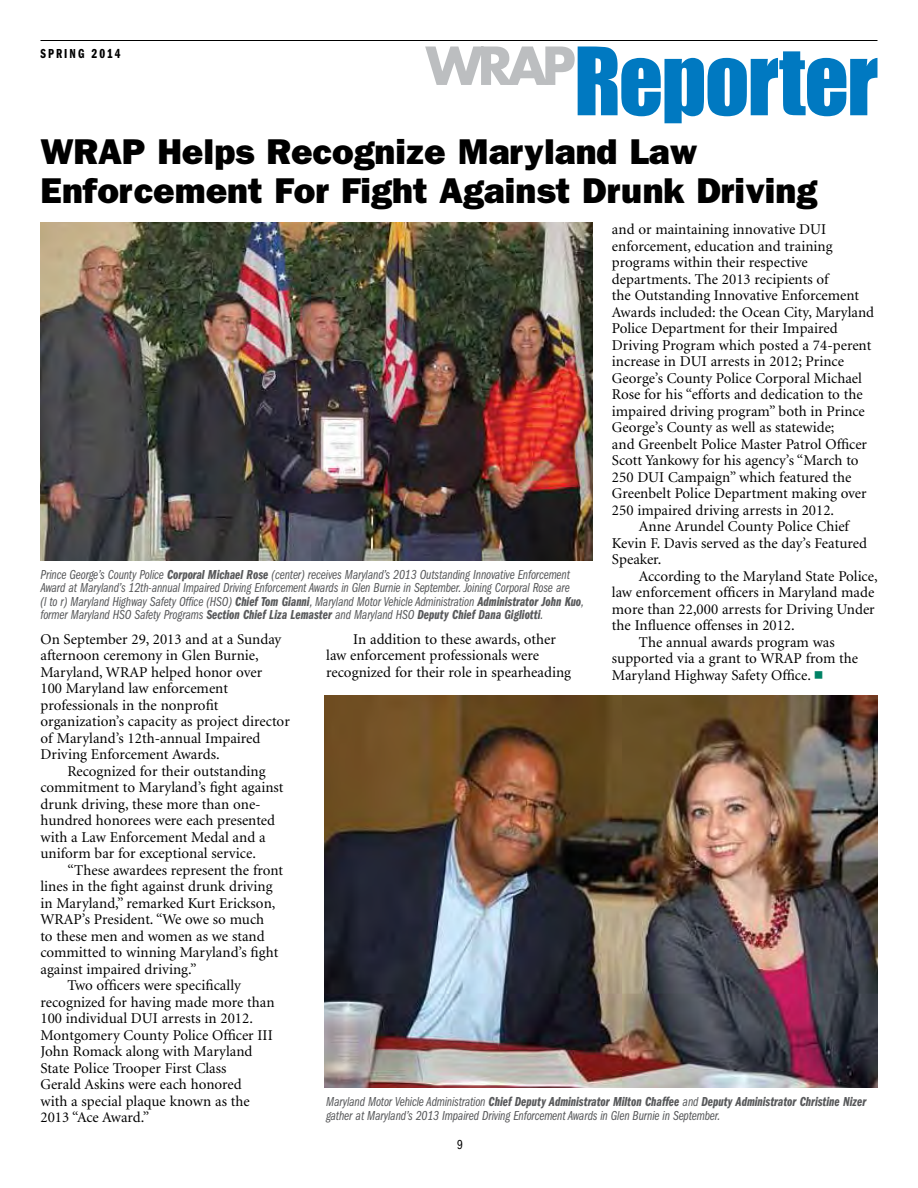
<style>
.page{position:relative;width:918px;height:1188px;background:#fff}
.page>*{position:absolute;margin:0;border:0;box-sizing:border-box;transform-origin:0 0}
.t1{font:800 36px/39px "Franklin Gothic";color:#000}
.t2{font:15px/16.5px "Minion";color:#000}
.t3{font:13.5px/13.5px "Franklin Gothic Book Cmpr Ital";letter-spacing:-.01em;color:#58595b}
.t4{font:13.5px "Franklin Gothic Demi Cmpr Ital";color:#58595b}
.t5{font:13.5px "Franklin Gothic Demi Cmpr";letter-spacing:.15em;color:#000}
.t6{font:13.5px "Franklin Gothic Book Cmpr";color:#000}
.s1{font-family:"Franklin Gothic Demi Cmpr Ital"}
.s2{font-family:"Franklin Gothic Book Cmpr Ital"}
</style>
<div class="page">
<svg style="left:425px;top:46px;width:452px;height:77px"></svg>
<hr style="left:40px;top:40px;width:838px;height:1px;background:#000">
<img style="left:40px;top:223px;width:552px;height:338px">
<img style="left:325px;top:696px;width:553px;height:392px">
<p class="t5" style="left:40px;top:46px;width:82px">SPRING 2014</p>
<h1 class="t1" style="left:40px;top:131px;width:778px">WRAP Helps Recognize Maryland Law<br>Enforcement For Fight Against Drunk Driving</h1>
<p class="t2" style="left:612px;top:222px;width:216px">and or maintaining innovative DUI</p>
<p class="t2" style="left:612px;top:238px;width:222px">enforcement, education and training</p>
<p class="t2" style="left:612px;top:255px;width:197px">programs within their respective</p>
<p class="t2" style="left:612px;top:271px;width:218px">departments. The 2013 recipients of</p>
<p class="t2" style="left:612px;top:288px;width:249px">the Outstanding Innovative Enforcement</p>
<p class="t2" style="left:612px;top:304px;width:264px">Awards included: the Ocean City, Maryland</p>
<p class="t2" style="left:612px;top:321px;width:227px">Police Department for their Impaired</p>
<p class="t2" style="left:612px;top:337px;width:261px">Driving Program which posted a 74-perent</p>
<p class="t2" style="left:612px;top:354px;width:234px">increase in DUI arrests in 2012; Prince</p>
<p class="t2" style="left:612px;top:370px;width:252px">George’s County Police Corporal Michael</p>
<p class="t2" style="left:612px;top:387px;width:252px">Rose for his “efforts and dedication to the</p>
<p class="t2" style="left:612px;top:403px;width:254px">impaired driving program” both in Prince</p>
<p class="t2" style="left:612px;top:420px;width:224px">George’s County as well as statewide;</p>
<p class="t2" style="left:612px;top:436px;width:257px">and Greenbelt Police Master Patrol Officer</p>
<p class="t2" style="left:612px;top:453px;width:248px">Scott Yankowy for his agency’s “March to</p>
<p class="t2" style="left:612px;top:469px;width:241px">250 DUI Campaign” which featured the</p>
<p class="t2" style="left:612px;top:486px;width:256px">Greenbelt Police Department making over</p>
<p class="t2" style="left:612px;top:502px;width:224px">250 impaired driving arrests in 2012.</p>
<p class="t2" style="left:639px;top:519px;width:212px">Anne Arundel County Police Chief</p>
<p class="t2" style="left:612px;top:535px;width:257px">Kevin F. Davis served as the day’s Featured</p>
<p class="t2" style="left:612px;top:552px;width:51px">Speaker.</p>
<p class="t2" style="left:639px;top:568px;width:240px">According to the Maryland State Police,</p>
<p class="t2" style="left:612px;top:585px;width:264px">law enforcement officers in Maryland made</p>
<p class="t2" style="left:612px;top:601px;width:264px">more than 22,000 arrests for Driving Under</p>
<p class="t2" style="left:612px;top:618px;width:184px">the Influence offenses in 2012.</p>
<p class="t2" style="left:639px;top:634px;width:197px">The annual awards program was</p>
<p class="t2" style="left:612px;top:651px;width:248px">supported via a grant to WRAP from the</p>
<p class="t2" style="left:612px;top:667px;width:201px">Maryland Highway Safety Office.</p>
<p class="t3" style="left:40px;top:568px;width:545px">Prince George’s County Police <span class="s1">Corporal Michael Rose</span> (center) receives Maryland’s 2013 Outstanding Innovative Enforcement<br>Award at Maryland’s 12th-annual Impaired Driving Enforcement Awards in Glen Burnie in September. Joining Corporal Rose are<br>(l to r) Maryland Highway Safety Office (HSO) <span class="s1">Chief Tom Gianni</span>, Maryland Motor Vehicle Administration <span class="s1">Administrator John Kuo</span>,</p>
<p class="t4" style="left:40px;top:607px;width:505px"><span class="s2">former Maryland HSO Safety Programs</span> Section Chief Liza Lemaster <span class="s2">and Maryland HSO</span> Deputy Chief Dana Gigliotti<span class="s2">.</span></p>
<p class="t2" style="left:40px;top:631px;width:242px">On September 29, 2013 and at a Sunday</p>
<p class="t2" style="left:40px;top:648px;width:220px">afternoon ceremony in Glen Burnie,</p>
<p class="t2" style="left:40px;top:664px;width:223px">Maryland, WRAP helped honor over</p>
<p class="t2" style="left:40px;top:681px;width:189px">100 Maryland law enforcement</p>
<p class="t2" style="left:40px;top:697px;width:180px">professionals in the nonprofit</p>
<p class="t2" style="left:40px;top:714px;width:251px">organization’s capacity as project director</p>
<p class="t2" style="left:40px;top:730px;width:221px">of Maryland’s 12th-annual Impaired</p>
<p class="t2" style="left:40px;top:747px;width:181px">Driving Enforcement Awards.</p>
<p class="t2" style="left:68px;top:763px;width:200px">Recognized for their outstanding</p>
<p class="t2" style="left:40px;top:780px;width:245px">commitment to Maryland’s fight against</p>
<p class="t2" style="left:40px;top:796px;width:222px">drunk driving, these more than one-</p>
<p class="t2" style="left:40px;top:813px;width:236px">hundred honorees were each presented</p>
<p class="t2" style="left:40px;top:829px;width:227px">with a Law Enforcement Medal and a</p>
<p class="t2" style="left:40px;top:846px;width:217px">uniform bar for exceptional service.</p>
<p class="t2" style="left:68px;top:862px;width:217px">“These awardees represent the front</p>
<p class="t2" style="left:40px;top:879px;width:234px">lines in the fight against drunk driving</p>
<p class="t2" style="left:40px;top:895px;width:236px">in Maryland,” remarked Kurt Erickson,</p>
<p class="t2" style="left:40px;top:912px;width:225px">WRAP’s President. “We owe so much</p>
<p class="t2" style="left:40px;top:928px;width:226px">to these men and women as we stand</p>
<p class="t2" style="left:40px;top:945px;width:239px">committed to winning Maryland’s fight</p>
<p class="t2" style="left:40px;top:961px;width:158px">against impaired driving.”</p>
<p class="t2" style="left:68px;top:978px;width:175px">Two officers were specifically</p>
<p class="t2" style="left:40px;top:994px;width:236px">recognized for having made more than</p>
<p class="t2" style="left:40px;top:1011px;width:214px">100 individual DUI arrests in 2012.</p>
<p class="t2" style="left:40px;top:1027px;width:234px">Montgomery County Police Officer III</p>
<p class="t2" style="left:40px;top:1044px;width:213px">John Romack along with Maryland</p>
<p class="t2" style="left:40px;top:1060px;width:188px">State Police Trooper First Class</p>
<p class="t2" style="left:40px;top:1077px;width:203px">Gerald Askins were each honored</p>
<p class="t2" style="left:40px;top:1093px;width:211px">with a special plaque known as the</p>
<p class="t2" style="left:40px;top:1110px;width:110px">2013 “Ace Award.”</p>
<p class="t2" style="left:326px;top:631px;width:246px;text-indent:27px">In addition to these awards, other law enforcement professionals were recognized for their role in spearheading</p>
<p class="t4" style="left:326px;top:1094px;width:542px"><span class="s2">Maryland Motor Vehicle Administration</span> Chief Deputy Administrator Milton Chaffee <span class="s2">and</span> Deputy Administrator Christine Nizer</p>
<p class="t3" style="left:326px;top:1109px;width:396px">gather at Maryland’s 2013 Impaired Driving Enforcement Awards in Glen Burnie in September.</p>
<p class="t6" style="left:457px;top:1138px;width:7px">9</p>
</div>
